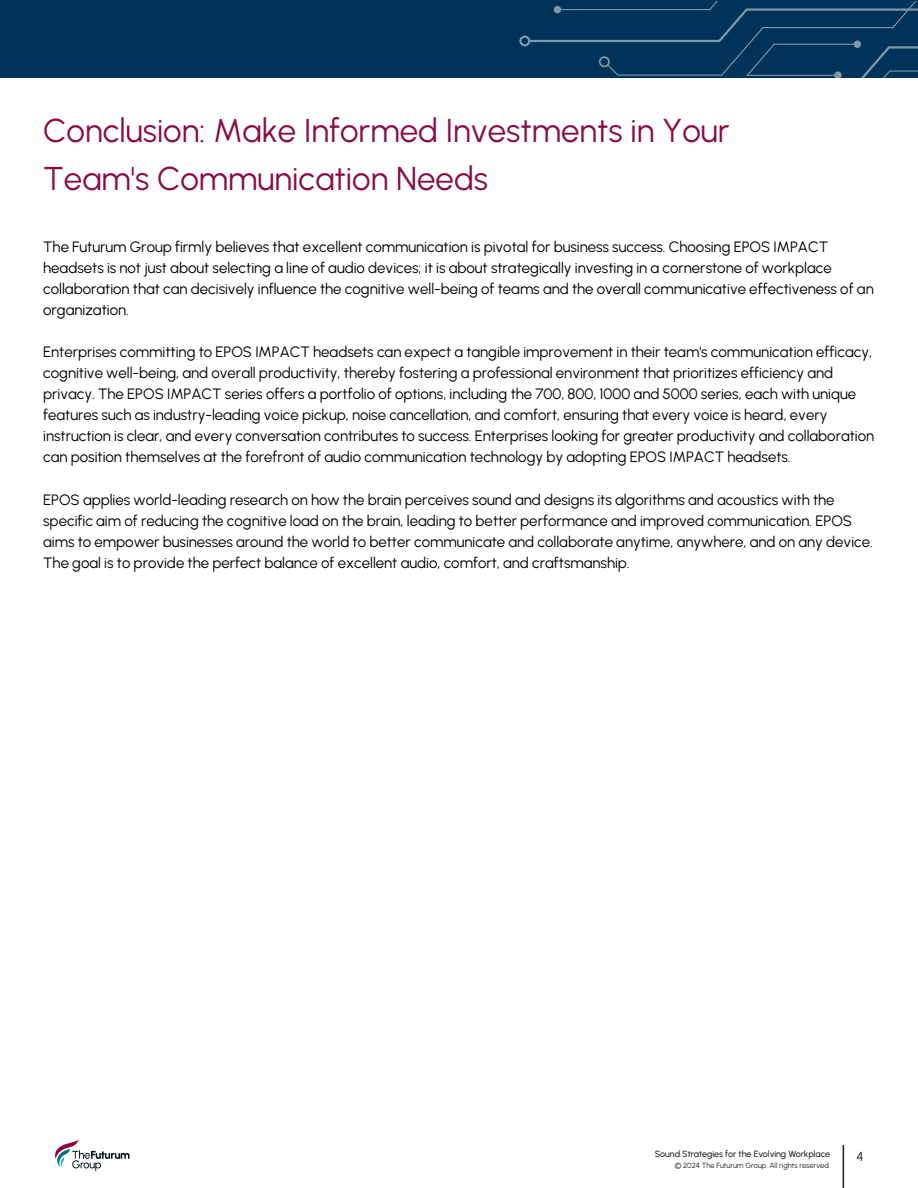
<style>
.page{position:relative;width:918px;height:1188px;background:#fff}
.page>*{position:absolute;margin:0;border:0;box-sizing:border-box;transform-origin:0 0}
.WH_Introduction_Header{font:33px/48px "Urbanist";color:#880e46}
.footnote{font:15px/21px "Urbanist";color:#000001}
.t1{font:13.05px "Urbanist";color:#231f20}
.t2{font:500 9px "Urbanist";letter-spacing:-.01em;color:#231f20}
.t3{font:7.5px "Urbanist";color:#231f20}
</style>
<div class="page">
<div style="left:0;top:0;width:918px;height:77px;background:#003359"></div>
<svg style="left:519px;top:2px;width:399px;height:76px"></svg>
<svg style="left:55px;top:1140px;width:75px;height:31px"></svg>
<hr style="left:843px;top:1145px;width:1px;height:43px;background:#231f20">
<p class="WH_Introduction_Header" style="left:43px;top:105px;width:688px">Conclusion: Make Informed Investments in Your<br>Team's Communication Needs</p>
<p class="footnote" style="left:43px;top:236px;width:832px">The Futurum Group firmly believes that excellent communication is pivotal for business success. Choosing EPOS IMPACT headsets is not just about selecting a line of audio devices; it is about strategically investing in a cornerstone of workplace collaboration that can decisively influence the cognitive well-being of teams and the overall communicative effectiveness of an organization.</p>
<p class="footnote" style="left:43px;top:341px;width:832px">Enterprises committing to EPOS IMPACT headsets can expect a tangible improvement in their team's communication efficacy, cognitive well-being, and overall productivity, thereby fostering a professional environment that prioritizes efficiency and privacy. The EPOS IMPACT series offers a portfolio of options, including the 700, 800, 1000 and 5000 series, each with unique features such as industry-leading voice pickup, noise cancellation, and comfort, ensuring that every voice is heard, every instruction is clear, and every conversation contributes to success. Enterprises looking for greater productivity and collaboration can position themselves at the forefront of audio communication technology by adopting EPOS IMPACT headsets.</p>
<p class="footnote" style="left:43px;top:489px;width:831px">EPOS applies world-leading research on how the brain perceives sound and designs its algorithms and acoustics with the specific aim of reducing the cognitive load on the brain, leading to better performance and improved communication. EPOS aims to empower businesses around the world to better communicate and collaborate anytime, anywhere, and on any device.<br>The goal is to provide the perfect balance of excellent audio, comfort, and craftsmanship.</p>
<p class="t2" style="left:655px;top:1148px;width:177px">Sound Strategies for the Evolving Workplace</p>
<p class="t1" style="left:856px;top:1148px;width:9px">4</p>
<p class="t3" style="left:675px;top:1160px;width:157px">© 2024 The Futurum Group. All rights reserved.</p>
</div>
